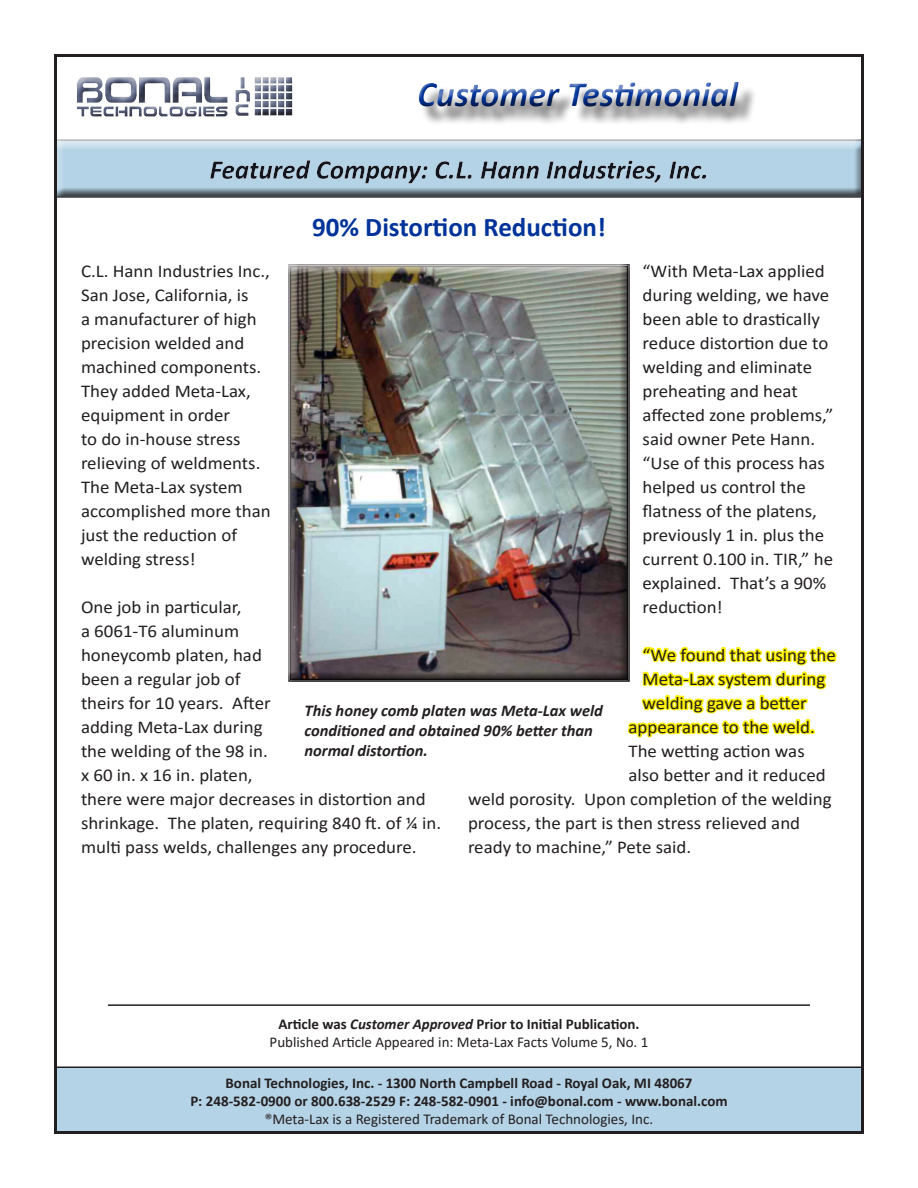
<style>
.page{position:relative;width:918px;height:1188px;background:#fff}
.page>*{position:absolute;margin:0;border:0;box-sizing:border-box;transform-origin:0 0}
.t1{font:italic 700 36px "Calibri";color:#039}
.t2{font:700 27px "Calibri";color:#039}
.t3{font:18px/24px "Calibri";color:#231f20;scale:1.05 1}
.t4{font:italic 700 16.5px/19.8px "Calibri";color:#231f20}
.t5{font:700 15px "Calibri";color:#231f20}
.t6{font:15px "Calibri";color:#231f20}
.s1{font-style:italic}
</style>
<div class="page">
<div style="left:53px;top:140px;width:812px;height:59px;background:#231f20;opacity:.75"></div>
<svg style="left:627px;top:646px;width:210px;height:92px"></svg>
<div style="left:421px;top:85px;width:336px;height:40px;background:#231f20;opacity:.75"></div>
<div style="left:411px;top:74px;width:339px;height:43px;background:#231f20;opacity:.75"></div>
<hr style="left:108px;top:1004px;width:702px;height:2px;background:#231f20">
<div style="left:55px;top:1067px;width:808px;height:66px;background:#b5d3e6"></div>
<div style="left:54px;top:1066px;width:810px;height:68px;border:2px solid #231f20"></div>
<div style="left:75px;top:74px;width:218px;height:45px;background:#231f20;opacity:.75"></div>
<div style="left:288px;top:264px;width:342px;height:418px;background:#231f20;opacity:.75"></div>
<h1 class="t1" style="left:417px;top:69px;width:323px">Customer Testimonial</h1>
<p class="t2" style="left:312px;top:208px;width:295px">90% Distortion Reduction!</p>
<p class="t3" style="left:643px;top:258px;width:183px">“With Meta-Lax applied during welding, we have been able to drastically reduce distortion due to welding and eliminate preheating and heat affected zone problems,” said owner Pete Hann. “Use of this process has helped us control the flatness of the platens, previously 1 in. plus the current 0.100 in. TIR,” he explained. That’s a 90% reduction!</p>
<p class="t3" style="left:643px;top:642px;width:186px">“We found that using the</p>
<p class="t3" style="left:643px;top:666px;width:176px">Meta-Lax system during</p>
<p class="t3" style="left:643px;top:690px;width:158px">welding gave a better</p>
<p class="t3" style="left:628px;top:714px;width:179px">appearance to the weld.</p>
<p class="t3" style="left:628px;top:738px;width:169px">The wetting action was</p>
<p class="t3" style="left:628px;top:762px;width:189px">also better and it reduced</p>
<p class="t3" style="left:468px;top:786px;width:348px">weld porosity. Upon completion of the welding</p>
<p class="t3" style="left:468px;top:810px;width:318px">process, the part is then stress relieved and</p>
<p class="t3" style="left:468px;top:834px;width:214px">ready to machine,” Pete said.</p>
<p class="t3" style="left:81px;top:258px;width:182px">C.L. Hann Industries Inc.,<br>San Jose, California, is<br>a manufacturer of high precision welded and machined components.<br>They added Meta-Lax, equipment in order<br>to do in-house stress relieving of weldments.<br>The Meta-Lax system accomplished more than just the reduction of welding stress!</p>
<p class="t3" style="left:81px;top:594px;width:345px">One job in particular,<br>a 6061-T6 aluminum<br>honeycomb platen, had<br>been a regular job of<br>theirs for 10 years. After<br>adding Meta-Lax during<br>the welding of the 98 in.<br>x 60 in. x 16 in. platen,<br>there were major decreases in distortion and shrinkage. The platen, requiring 840 ft. of ¼ in. multi pass welds, challenges any procedure.</p>
<p class="t4" style="left:304px;top:700px;width:300px">This honey comb platen was Meta-Lax weld conditioned and obtained 90% better than normal distortion.</p>
<p class="t5" style="left:278px;top:1013px;width:363px">Article was <span class="s1">Customer Approved</span> Prior to Initial Publication.</p>
<p class="t6" style="left:270px;top:1031px;width:380px">Published Article Appeared in: Meta-Lax Facts Volume 5, No. 1</p>
<p class="t5" style="left:226px;top:1072px;width:468px">Bonal Technologies, Inc. - 1300 North Campbell Road - Royal Oak, MI 48067</p>
<p class="t5" style="left:190px;top:1090px;width:539px">P: 248-582-0900 or 800.638-2529 F: 248-582-0901 - info@bonal.com - www.bonal.com</p>
<p class="t6" style="left:265px;top:1108px;width:390px">®Meta-Lax is a Registered Trademark of Bonal Technologies, Inc.</p>
</div>
